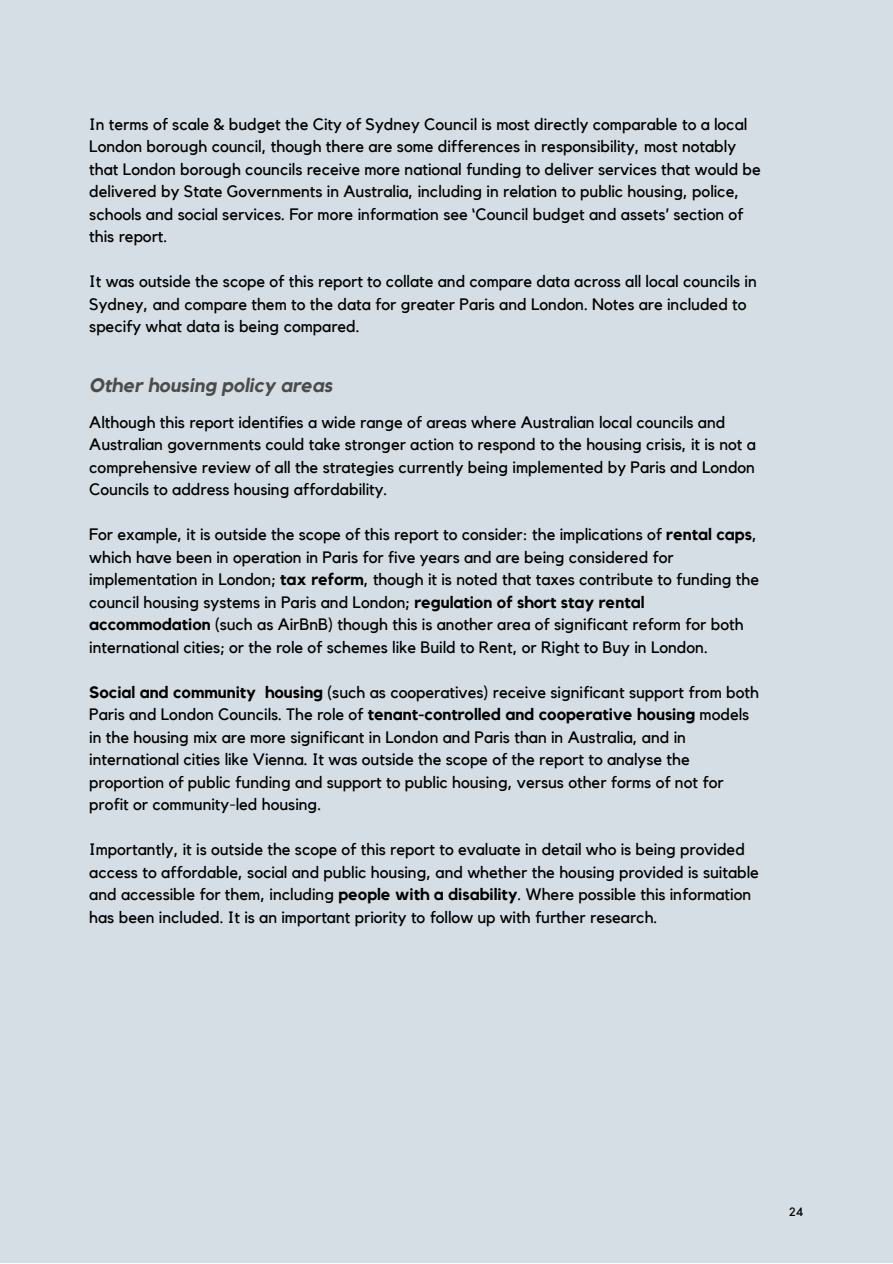
<style>
.page{position:relative;width:893px;height:1264px;background:#fff}
.page>*{position:absolute;margin:0;border:0;box-sizing:border-box;transform-origin:0 0}
.t1{font:italic 700 19.5px "Kollektif";color:#4b4b4b}
.t2{font:16.5px/22.5px "Kollektif";color:#000}
.t3{font:12px "Kollektif";color:#000}
.s1{font-weight:700}
</style>
<div class="page">
<div style="left:0;top:0;width:892px;height:1262px;background:#d5dee4"></div>
<p class="t2" style="left:89px;top:113px;width:673px">In terms of scale &amp; budget the City of Sydney Council is most directly comparable to a local London borough council, though there are some differences in responsibility, most notably that London borough councils receive more national funding to deliver services that would be delivered by State Governments in Australia, including in relation to public housing, police, schools and social services. For more information see ‘Council budget and assets’ section of this report.</p>
<p class="t2" style="left:89px;top:271px;width:669px">It was outside the scope of this report to collate and compare data across all local councils in<br>Sydney, and compare them to the data for greater Paris and London. Notes are included to specify what data is being compared.</p>
<p class="t1" style="left:89px;top:376px;width:245px">Other housing policy areas</p>
<p class="t2" style="left:89px;top:411px;width:668px">Although this report identifies a wide range of areas where Australian local councils and Australian governments could take stronger action to respond to the housing crisis, it is not a comprehensive review of all the strategies currently being implemented by Paris and London Councils to address housing affordability.</p>
<p class="t2" style="left:89px;top:524px;width:671px">For example, it is outside the scope of this report to consider: the implications of <span class="s1">rental caps</span>, which have been in operation in Paris for five years and are being considered for implementation in London; <span class="s1">tax reform</span>, though it is noted that taxes contribute to funding the council housing systems in Paris and London; <span class="s1">regulation of short stay rental accommodation</span> (such as AirBnB) though this is another area of significant reform for both international cities; or the role of schemes like Build to Rent, or Right to Buy in London.</p>
<p class="t2" style="left:89px;top:681px;width:671px"><span class="s1">Social and community housing</span> (such as cooperatives) receive significant support from both Paris and London Councils. The role of <span class="s1">tenant-controlled and cooperative housing</span> models in the housing mix are more significant in London and Paris than in Australia, and in international cities like Vienna. It was outside the scope of the report to analyse the proportion of public funding and support to public housing, versus other forms of not for profit or community-led housing.</p>
<p class="t2" style="left:89px;top:839px;width:671px">Importantly, it is outside the scope of this report to evaluate in detail who is being provided access to affordable, social and public housing, and whether the housing provided is suitable and accessible for them, including <span class="s1">people with a disability</span>. Where possible this information has been included. It is an important priority to follow up with further research.</p>
<p class="t3" style="left:789px;top:1206px;width:16px">24</p>
</div>
